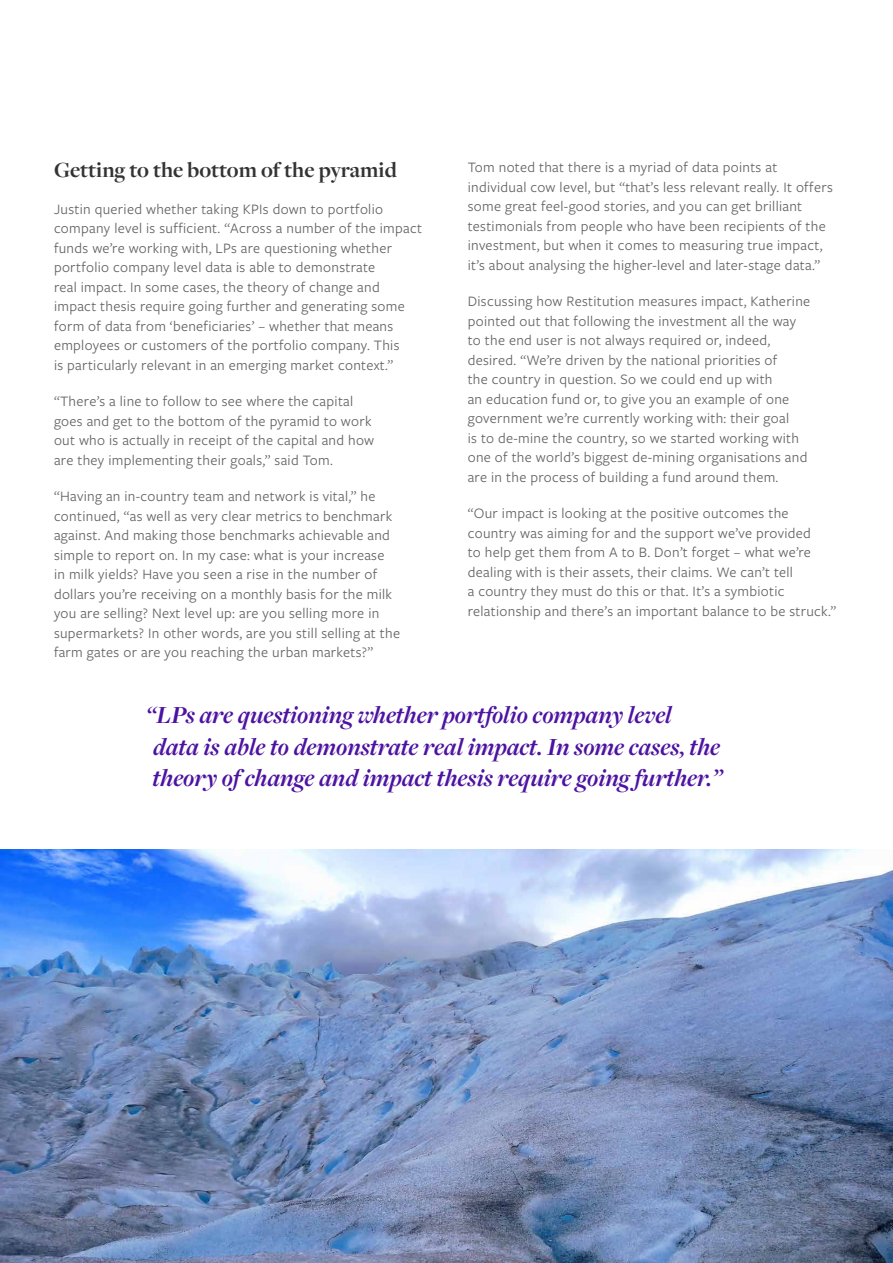
<style>
.page{position:relative;width:893px;height:1263px;background:#fff}
.page>*{position:absolute;margin:0;border:0;box-sizing:border-box;transform-origin:0 0}
.t1{font:italic 700 25.5px/31.5px "Freight Disp Pro";color:#4c12a1}
.t2{font:700 22.5px "Freight Disp Pro";color:#333}
.t3{font:15px/19.5px "Freight Sans Pro";letter-spacing:.02em;color:#646464}
</style>
<div class="page">
<img style="left:0;top:850px;width:893px;height:413px">
<h2 class="t2" style="left:54px;top:155px;width:344px">Getting to the bottom of the pyramid</h2>
<p class="t3" style="left:54px;top:199px;width:370px">Justin queried whether taking KPIs down to portfolio company level is sufficient. “Across a number of the impact funds we’re working with, LPs are questioning whether portfolio company level data is able to demonstrate<br>real impact. In some cases, the theory of change and impact thesis require going further and generating some form of data from ‘beneficiaries’ – whether that means employees or customers of the portfolio company. This<br>is particularly relevant in an emerging market context.”</p>
<p class="t3" style="left:54px;top:391px;width:322px">“There’s a line to follow to see where the capital goes and get to the bottom of the pyramid to work out who is actually in receipt of the capital and how are they implementing their goals,” said Tom.</p>
<p class="t3" style="left:54px;top:486px;width:348px">“Having an in-country team and network is vital,” he continued, “as well as very clear metrics to benchmark against. And making those benchmarks achievable and simple to report on. In my case: what is your increase<br>in milk yields? Have you seen a rise in the number of dollars you’re receiving on a monthly basis for the milk you are selling? Next level up: are you selling more in supermarkets? In other words, are you still selling at the farm gates or are you reaching the urban markets?”</p>
<p class="t3" style="left:468px;top:157px;width:367px">Tom noted that there is a myriad of data points at individual cow level, but “that’s less relevant really. It offers some great feel-good stories, and you can get brilliant testimonials from people who have been recipients of the investment, but when it comes to measuring true impact, it’s about analysing the higher-level and later-stage data.”</p>
<p class="t3" style="left:468px;top:291px;width:344px">Discussing how Restitution measures impact, Katherine pointed out that following the investment all the way to the end user is not always required or, indeed, desired. “We’re driven by the national priorities of<br>the country in question. So we could end up with<br>an education fund or, to give you an example of one government we’re currently working with: their goal<br>is to de-mine the country, so we started working with one of the world’s biggest de-mining organisations and are in the process of building a fund around them.</p>
<p class="t3" style="left:468px;top:503px;width:370px">“Our impact is looking at the positive outcomes the country was aiming for and the support we’ve provided<br>to help get them from A to B. Don’t forget – what we’re dealing with is their assets, their claims. We can’t tell<br>a country they must do this or that. It’s a symbiotic relationship and there’s an important balance to be struck.”</p>
<h1 class="t1" style="left:146px;top:698px;width:578px">“LPs are questioning whether portfolio company level data is able to demonstrate real impact. In some cases, the theory of change and impact thesis require going further.”</h1>
</div>
